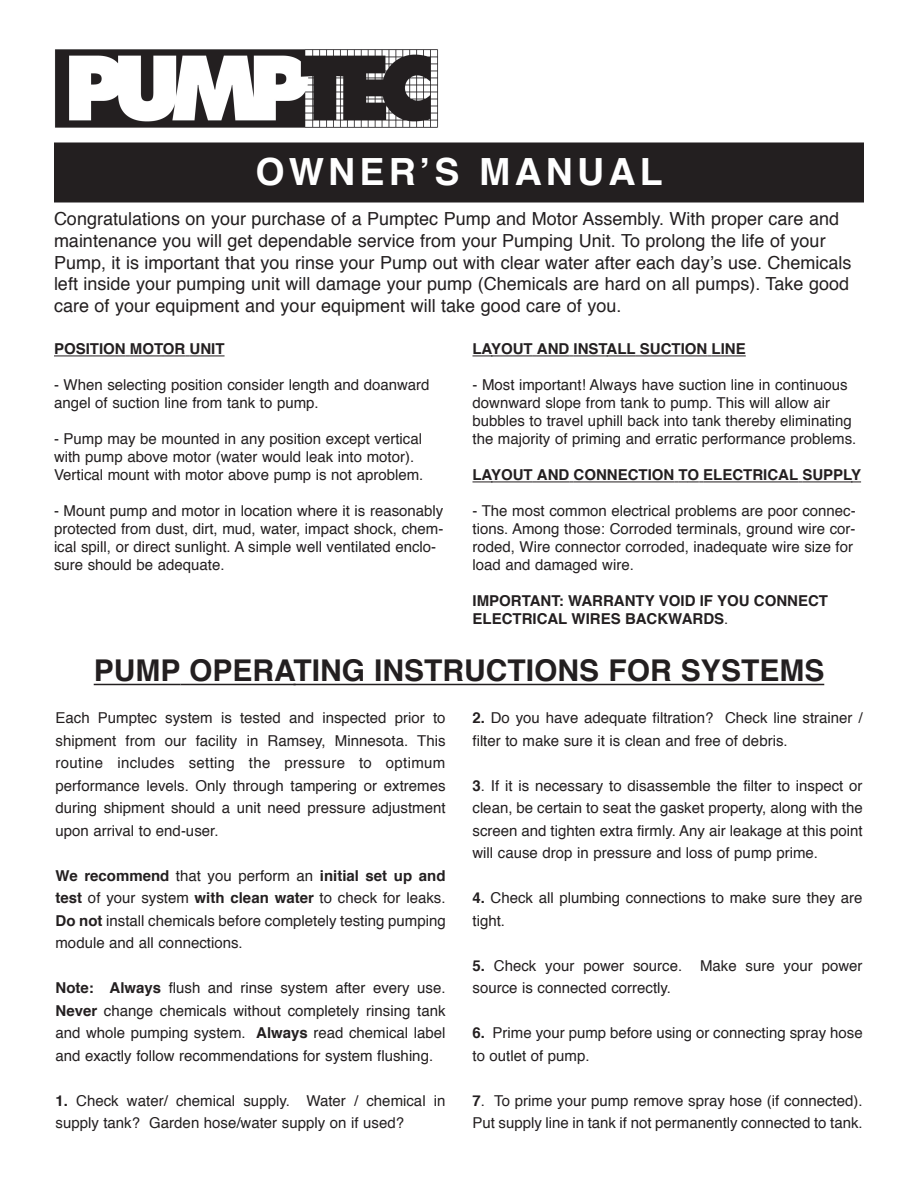
<style>
.page{position:relative;width:918px;height:1188px;background:#fff}
.page>*{position:absolute;margin:0;border:0;box-sizing:border-box;transform-origin:0 0}
.t1{font:700 37.5px "Helvetica";letter-spacing:.11em;color:#fff}
.t2{font:700 30px "Helvetica";color:#231f20}
.t3{font:18px/21.6px "Helvetica";color:#231f20}
.t4{font:15px/22.5px "Helvetica";color:#231f20}
.t5{font:700 15px/18px "Helvetica";color:#231f20}
.s1{font-weight:400}
.s2{font-weight:700}
</style>
<div class="page">
<img style="left:55px;top:49px;width:383px;height:79px">
<svg style="left:54px;top:355px;width:171px;height:2px"></svg>
<svg style="left:472px;top:355px;width:274px;height:2px"></svg>
<svg style="left:472px;top:481px;width:390px;height:2px"></svg>
<div style="left:54px;top:142px;width:810px;height:60px;background:#231f20"></div>
<svg style="left:93px;top:683px;width:732px;height:3px;background:#908e8f"></svg>
<h1 class="t1" style="left:255px;top:146px;width:409px">OWNER’S MANUAL</h1>
<p class="t3" style="left:54px;top:209px;width:799px">Congratulations on your purchase of a Pumptec Pump and Motor Assembly. With proper care and maintenance you will get dependable service from your Pumping Unit. To prolong the life of your Pump, it is important that you rinse your Pump out with clear water after each day’s use. Chemicals left inside your pumping unit will damage your pump (Chemicals are hard on all pumps). Take good care of your equipment and your equipment will take good care of you.</p>
<p class="t5" style="left:54px;top:341px;width:172px">POSITION MOTOR UNIT</p>
<p class="t4" style="left:54px;top:377px;width:377px;line-height:18px">- When selecting position consider length and doanward angel of suction line from tank to pump.</p>
<p class="t4" style="left:54px;top:431px;width:371px;line-height:18px">- Pump may be mounted in any position except vertical with pump above motor (water would leak into motor).<br>Vertical mount with motor above pump is not aproblem.</p>
<p class="t4" style="left:54px;top:503px;width:391px;line-height:18px">- Mount pump and motor in location where it is reasonably protected from dust, dirt, mud, water, impact shock, chem&shy;ical spill, or direct sunlight. A simple well ventilated enclo&shy;sure should be adequate.</p>
<p class="t5" style="left:472px;top:341px;width:275px">LAYOUT AND INSTALL SUCTION LINE</p>
<p class="t4" style="left:472px;top:377px;width:385px;line-height:18px">- Most important! Always have suction line in continuous downward slope from tank to pump. This will allow air bubbles to travel uphill back into tank thereby eliminating the majority of priming and erratic performance problems.</p>
<p class="t5" style="left:472px;top:467px;width:390px">LAYOUT AND CONNECTION TO ELECTRICAL SUPPLY</p>
<p class="t4" style="left:472px;top:503px;width:385px;line-height:18px">- The most common electrical problems are poor connec&shy;tions. Among those: Corroded terminals, ground wire cor&shy;roded, Wire connector corroded, inadequate wire size for load and damaged wire.</p>
<p class="t5" style="left:472px;top:593px;width:357px">IMPORTANT: WARRANTY VOID IF YOU CONNECT<br>ELECTRICAL WIRES BACKWARDS<span class="s1">.</span></p>
<h2 class="t2" style="left:94px;top:650px;width:732px">PUMP OPERATING INSTRUCTIONS FOR SYSTEMS</h2>
<p class="t4" style="left:56px;top:708px;width:392px;text-align:justify">Each Pumptec system is tested and inspected prior to shipment from our facility in Ramsey, Minnesota. This routine includes setting the pressure to optimum performance levels. Only through tampering or extremes during shipment should a unit need pressure adjustment upon arrival to end-user.</p>
<p class="t4" style="left:56px;top:865px;width:392px;text-align:justify"><span class="s2">We recommend</span> that you perform an <span class="s2">initial set up and test</span> of your system <span class="s2">with clean water</span> to check for leaks.<br><span class="s2">Do not</span> install chemicals before completely testing pumping module and all connections.</p>
<p class="t4" style="left:56px;top:978px;width:392px;text-align:justify"><span class="s2">Note: Always</span> flush and rinse system after every use.<br><span class="s2">Never</span> change chemicals without completely rinsing tank and whole pumping system. <span class="s2">Always</span> read chemical label and exactly follow recommendations for system flushing.</p>
<p class="t4" style="left:56px;top:1090px;width:392px"><span class="s2">1.</span> Check water/ chemical supply. Water / chemical in supply tank? Garden hose/water supply on if used?</p>
<p class="t4" style="left:473px;top:708px;width:392px"><span class="s2">2.</span> Do you have adequate filtration? Check line strainer / filter to make sure it is clean and free of debris.</p>
<p class="t4" style="left:473px;top:775px;width:392px;text-align:justify"><span class="s2">3</span>. If it is necessary to disassemble the filter to inspect or clean, be certain to seat the gasket property, along with the screen and tighten extra firmly. Any air leakage at this point will cause drop in pressure and loss of pump prime.</p>
<p class="t4" style="left:473px;top:888px;width:392px"><span class="s2">4.</span> Check all plumbing connections to make sure they are tight.</p>
<p class="t4" style="left:473px;top:955px;width:392px"><span class="s2">5.</span> Check your power source. Make sure your power source is connected correctly.</p>
<p class="t4" style="left:473px;top:1023px;width:392px"><span class="s2">6.</span> Prime your pump before using or connecting spray hose to outlet of pump.</p>
<p class="t4" style="left:473px;top:1090px;width:392px"><span class="s2">7</span>. To prime your pump remove spray hose (if connected).<br>Put supply line in tank if not permanently connected to tank.</p>
</div>
